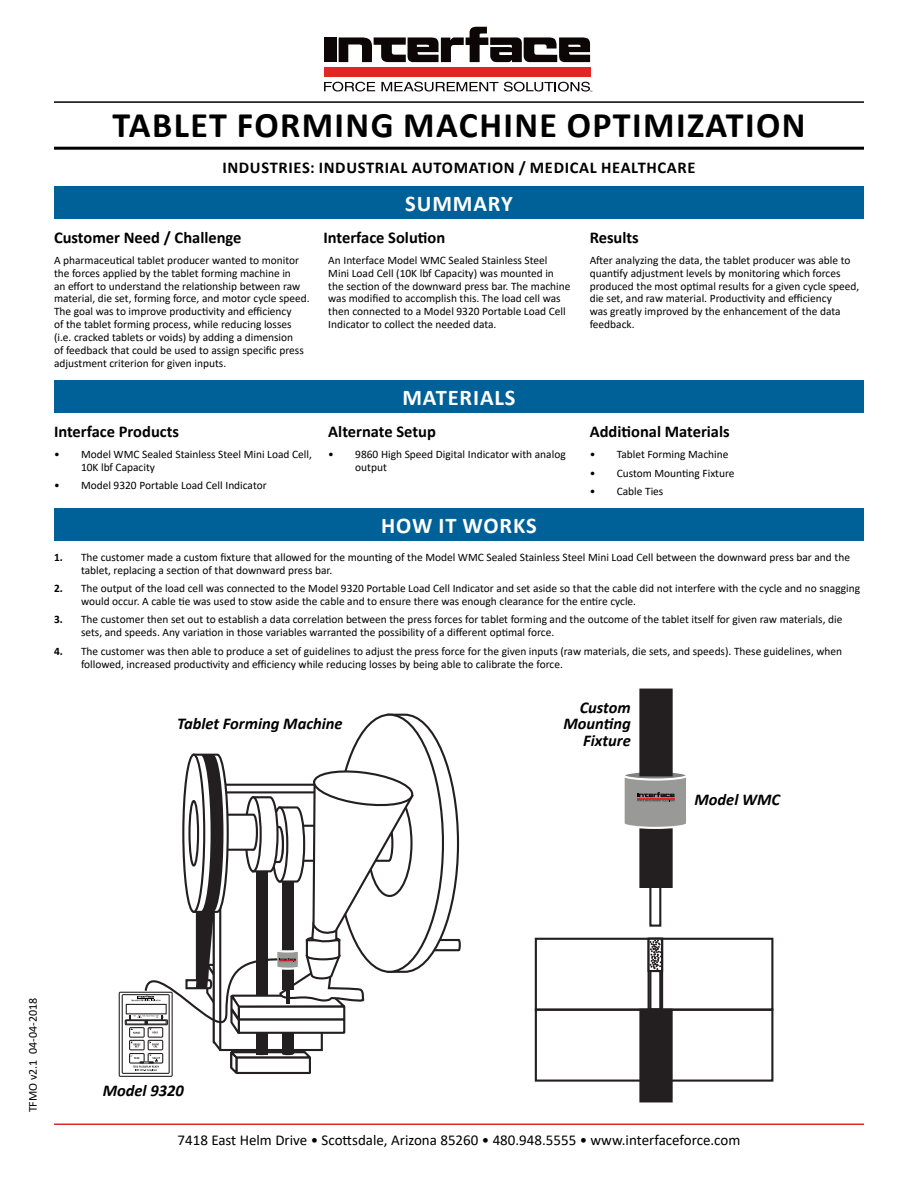
<style>
.page{position:relative;width:918px;height:1188px;background:#fff}
.page>*{position:absolute;margin:0;border:0;box-sizing:border-box;transform-origin:0 0}
.t1{font:700 36px "Calibri";letter-spacing:.04em;color:#000}
.t2{font:700 22.5px "Calibri";letter-spacing:.04em;color:#fff}
.t3{font:700 16.5px "Calibri";color:#000}
.t4{font:italic 700 16.5px/16.5px "Calibri";color:#000;text-align:right}
.t5{font:700 16.5px "Calibri";letter-spacing:.04em;color:#000}
.t6{font:15px "Calibri";color:#000}
.t7{font:12px "Calibri";color:#000}
.t8{font:11.4px/12.9px "Calibri";color:#000}
.t9{font:4.2px "Courier New";color:#000}
.s1{font-weight:700}
</style>
<div class="page">
<hr style="left:54px;top:1124px;width:810px;height:1px;background:#de2b26">
<div style="left:324px;top:67px;width:266px;height:10px;background:#e12726"></div>
<div style="left:324px;top:37px;width:13px;height:25px;background:#0c0607"></div>
<svg style="left:339px;top:27px;width:251px;height:35px"></svg>
<svg style="left:324px;top:82px;width:51px;height:10px"></svg>
<svg style="left:381px;top:82px;width:117px;height:10px"></svg>
<svg style="left:504px;top:82px;width:86px;height:10px"></svg>
<hr style="left:54px;top:101px;width:810px;height:2px;background:#000">
<svg style="left:119px;top:713px;width:342px;height:364px"></svg>
<div style="left:649px;top:886px;width:12px;height:41px;border:2px solid #231f20"></div>
<div style="left:649px;top:970px;width:12px;height:41px;border:2px solid #231f20"></div>
<div style="left:640px;top:828px;width:32px;height:59px;background:#231f20"></div>
<div style="left:639px;top:827px;width:34px;height:61px;border:2px solid #231f20"></div>
<div style="left:640px;top:1010px;width:32px;height:91px;background:#231f20"></div>
<div style="left:639px;top:1009px;width:34px;height:93px;border:2px solid #231f20"></div>
<div style="left:623px;top:770px;width:65px;height:11px;border:2px solid #fff;border-radius:50%"></div>
<div style="left:640px;top:690px;width:32px;height:85px;background:#231f20"></div>
<div style="left:639px;top:689px;width:34px;height:87px;border:2px solid #231f20"></div>
<div style="left:535px;top:938px;width:238px;height:73px;border:2px solid #231f20"></div>
<div style="left:535px;top:1009px;width:238px;height:73px;border:2px solid #231f20"></div>
<div style="left:648px;top:938px;width:15px;height:73px;border:2px solid #231f20"></div>
<div style="left:648px;top:938px;width:15px;height:34px;border:2px solid #231f20"></div>
<svg style="left:650px;top:940px;width:13px;height:30px"></svg>
<svg style="left:623px;top:773px;width:65px;height:57px;background:#9f9b9a"></svg>
<div style="left:54px;top:186px;width:810px;height:33px;background:#006198"></div>
<div style="left:54px;top:380px;width:810px;height:32px;background:#006198"></div>
<div style="left:54px;top:508px;width:810px;height:32px;background:#006198"></div>
<hr style="left:54px;top:147px;width:810px;height:3px;background:#000">
<p class="t9" style="left:590px;top:89px;width:4px">™</p>
<p class="t1" style="left:112px;top:100px;width:695px">TABLET FORMING MACHINE OPTIMIZATION</p>
<p class="t5" style="left:222px;top:156px;width:475px">INDUSTRIES: INDUSTRIAL AUTOMATION / MEDICAL HEALTHCARE</p>
<p class="t2" style="left:405px;top:187px;width:109px">SUMMARY</p>
<p class="t3" style="left:54px;top:226px;width:189px">Customer Need / Challenge</p>
<p class="t3" style="left:323px;top:226px;width:123px">Interface Solution</p>
<p class="t3" style="left:590px;top:226px;width:51px">Results</p>
<p class="t8" style="left:54px;top:253px;width:257px">A pharmaceutical tablet producer wanted to monitor the forces applied by the tablet forming machine in<br>an effort to understand the relationship between raw material, die set, forming force, and motor cycle speed.<br>The goal was to improve productivity and efficiency<br>of the tablet forming process, while reducing losses (i.e. cracked tablets or voids) by adding a dimension<br>of feedback that could be used to assign specific press adjustment criterion for given inputs.</p>
<p class="t8" style="left:328px;top:253px;width:244px">An Interface Model WMC Sealed Stainless Steel Mini Load Cell (10K lbf Capacity) was mounted in the section of the downward press bar. The machine was modified to accomplish this. The load cell was then connected to a Model 9320 Portable Load Cell Indicator to collect the needed data.</p>
<p class="t8" style="left:590px;top:253px;width:271px">After analyzing the data, the tablet producer was able to quantify adjustment levels by monitoring which forces produced the most optimal results for a given cycle speed, die set, and raw material. Productivity and efficiency<br>was greatly improved by the enhancement of the data feedback.</p>
<p class="t2" style="left:402px;top:381px;width:115px">MATERIALS</p>
<p class="t3" style="left:54px;top:419px;width:127px">Interface Products</p>
<p class="t3" style="left:328px;top:419px;width:109px">Alternate Setup</p>
<p class="t3" style="left:590px;top:419px;width:142px">Additional Materials</p>
<p class="t8" style="left:81px;top:448px;width:232px;text-indent:-27px">• Model WMC Sealed Stainless Steel Mini Load Cell,<br>10K lbf Capacity</p>
<p class="t8" style="left:54px;top:479px;width:214px">• Model 9320 Portable Load Cell Indicator</p>
<p class="t8" style="left:355px;top:448px;width:212px;text-indent:-27px">• 9860 High Speed Digital Indicator with analog output</p>
<p class="t8" style="left:590px;top:448px;width:140px">• Tablet Forming Machine</p>
<p class="t8" style="left:590px;top:466px;width:146px">• Custom Mounting Fixture</p>
<p class="t8" style="left:590px;top:484px;width:75px">• Cable Ties</p>
<p class="t2" style="left:381px;top:509px;width:157px">HOW IT WORKS</p>
<p class="t8" style="left:81px;top:550px;width:771px;text-indent:-27px"><span class="s1">1.</span> The customer made a custom fixture that allowed for the mounting of the Model WMC Sealed Stainless Steel Mini Load Cell between the downward press bar and the tablet, replacing a section of that downward press bar.</p>
<p class="t8" style="left:81px;top:582px;width:781px;text-indent:-27px"><span class="s1">2.</span> The output of the load cell was connected to the Model 9320 Portable Load Cell Indicator and set aside so that the cable did not interfere with the cycle and no snagging would occur. A cable tie was used to stow aside the cable and to ensure there was enough clearance for the entire cycle.</p>
<p class="t8" style="left:81px;top:613px;width:763px;text-indent:-27px"><span class="s1">3.</span> The customer then set out to establish a data correlation between the press forces for tablet forming and the outcome of the tablet itself for given raw materials, die sets, and speeds. Any variation in those variables warranted the possibility of a different optimal force.</p>
<p class="t8" style="left:81px;top:644px;width:763px;text-indent:-27px"><span class="s1">4.</span> The customer was then able to produce a set of guidelines to adjust the press force for the given inputs (raw materials, die sets, and speeds). These guidelines, when followed, increased productivity and efficiency while reducing losses by being able to calibrate the force.</p>
<p class="t4" style="left:177px;top:715px;width:167px">Tablet Forming Machine</p>
<p class="t4" style="left:563px;top:699px;width:69px">Custom<br>Mounting<br>Fixture</p>
<p class="t4" style="left:694px;top:790px;width:87px">Model WMC</p>
<p class="t7" style="left:25px;top:1112px;width:116px;rotate:-90deg">TFMO v2.1 04-04-2018</p>
<p class="t4" style="left:103px;top:1082px;width:83px">Model 9320</p>
<h3 class="t6" style="left:178px;top:1129px;width:564px">7418 East Helm Drive • Scottsdale, Arizona 85260 • 480.948.5555 • www.interfaceforce.com</h3>
</div>
